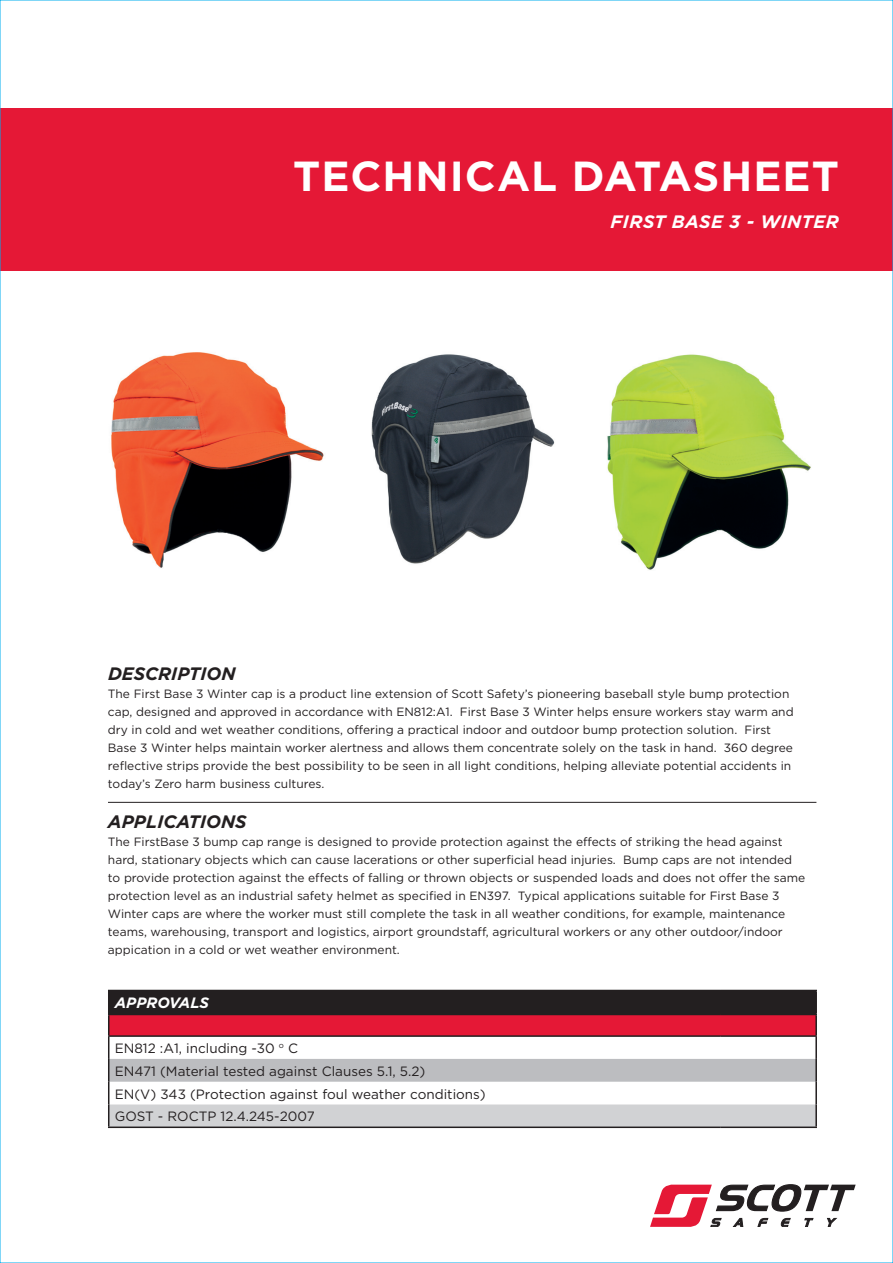
<style>
.page{position:relative;width:893px;height:1263px;background:#fff}
.page>*{position:absolute;margin:0;border:0;box-sizing:border-box;transform-origin:0 0}
.t1{font:700 42px "Gotham";letter-spacing:.025em;color:#fff}
.t2{font:italic 700 18px "Gotham";color:#231f20}
.t3{font:italic 700 18px "Gotham";letter-spacing:.025em;color:#fff}
.t4{font:italic 700 15px "Gotham";letter-spacing:-.005em;color:#fff}
.t5{font:13.5px/22.8px "Gotham";color:#231f20}
.t6{font:12px/18px "Gotham";color:#231f20}
</style>
<div class="page">
<div style="left:0;top:108px;width:893px;height:163px;background:#e51836"></div>
<hr style="left:108px;top:802px;width:708px;height:1px;background:#231f20">
<svg style="left:650px;top:1184px;width:206px;height:43px"></svg>
<hr style="left:721px;top:1014px;width:96px;height:1px;background:#231f20">
<hr style="left:815px;top:991px;width:2px;height:23px;background:#231f20">
<hr style="left:815px;top:1037px;width:2px;height:22px;background:#231f20">
<hr style="left:815px;top:1059px;width:2px;height:23px;background:#231f20">
<hr style="left:815px;top:1082px;width:2px;height:22px;background:#231f20">
<hr style="left:815px;top:1104px;width:2px;height:22px;background:#231f20">
<hr style="left:108px;top:990px;width:613px;height:1px;background:#231f20">
<hr style="left:721px;top:990px;width:96px;height:1px;background:#231f20">
<svg style="left:108px;top:991px;width:708px;height:135px"></svg>
<hr style="left:815px;top:1015px;width:2px;height:20px;background:#231f20">
<hr style="left:108px;top:1035px;width:613px;height:2px;background:#231f20">
<hr style="left:721px;top:1035px;width:96px;height:2px;background:#231f20">
<hr style="left:108px;top:1126px;width:613px;height:2px;background:#231f20">
<hr style="left:721px;top:1126px;width:96px;height:2px;background:#231f20">
<img style="left:371px;top:354px;width:184px;height:210px">
<img style="left:111px;top:352px;width:213px;height:216px">
<img style="left:607px;top:354px;width:204px;height:216px">
<h1 class="t1" style="left:293px;top:150px;width:547px">TECHNICAL DATASHEET</h1>
<h2 class="t3" style="left:610px;top:211px;width:230px">FIRST BASE 3 - WINTER</h2>
<h2 class="t2" style="left:108px;top:663px;width:129px">DESCRIPTION</h2>
<p class="t6" style="left:108px;top:685px;width:687px">The First Base 3 Winter cap is a product line extension of Scott Safety’s pioneering baseball style bump protection cap, designed and approved in accordance with EN812:A1. First Base 3 Winter helps ensure workers stay warm and dry in cold and wet weather conditions, offering a practical indoor and outdoor bump protection solution. First Base 3 Winter helps maintain worker alertness and allows them concentrate solely on the task in hand. 360 degree reflective strips provide the best possibility to be seen in all light conditions, helping alleviate potential accidents in today’s Zero harm business cultures.</p>
<h2 class="t2" style="left:108px;top:811px;width:128px">APPLICATIONS</h2>
<p class="t6" style="left:108px;top:833px;width:699px">The FirstBase 3 bump cap range is designed to provide protection against the effects of striking the head against hard, stationary objects which can cause lacerations or other superficial head injuries. Bump caps are not intended to provide protection against the effects of falling or thrown objects or suspended loads and does not offer the same protection level as an industrial safety helmet as specified in EN397. Typical applications suitable for First Base 3<br>Winter caps are where the worker must still complete the task in all weather conditions, for example, maintenance teams, warehousing, transport and logistics, airport groundstaff, agricultural workers or any other outdoor/indoor appication in a cold or wet weather environment.</p>
<p class="t4" style="left:115px;top:994px;width:96px">APPROVALS</p>
<p class="t5" style="left:115px;top:1037px;width:372px">EN812 :A1, including -30 <sup>o</sup> C<br>EN471 (Material tested against Clauses 5.1, 5.2)<br>EN(V) 343 (Protection against foul weather conditions)<br>GOST - ROCTP 12.4.245-2007</p>
</div>
